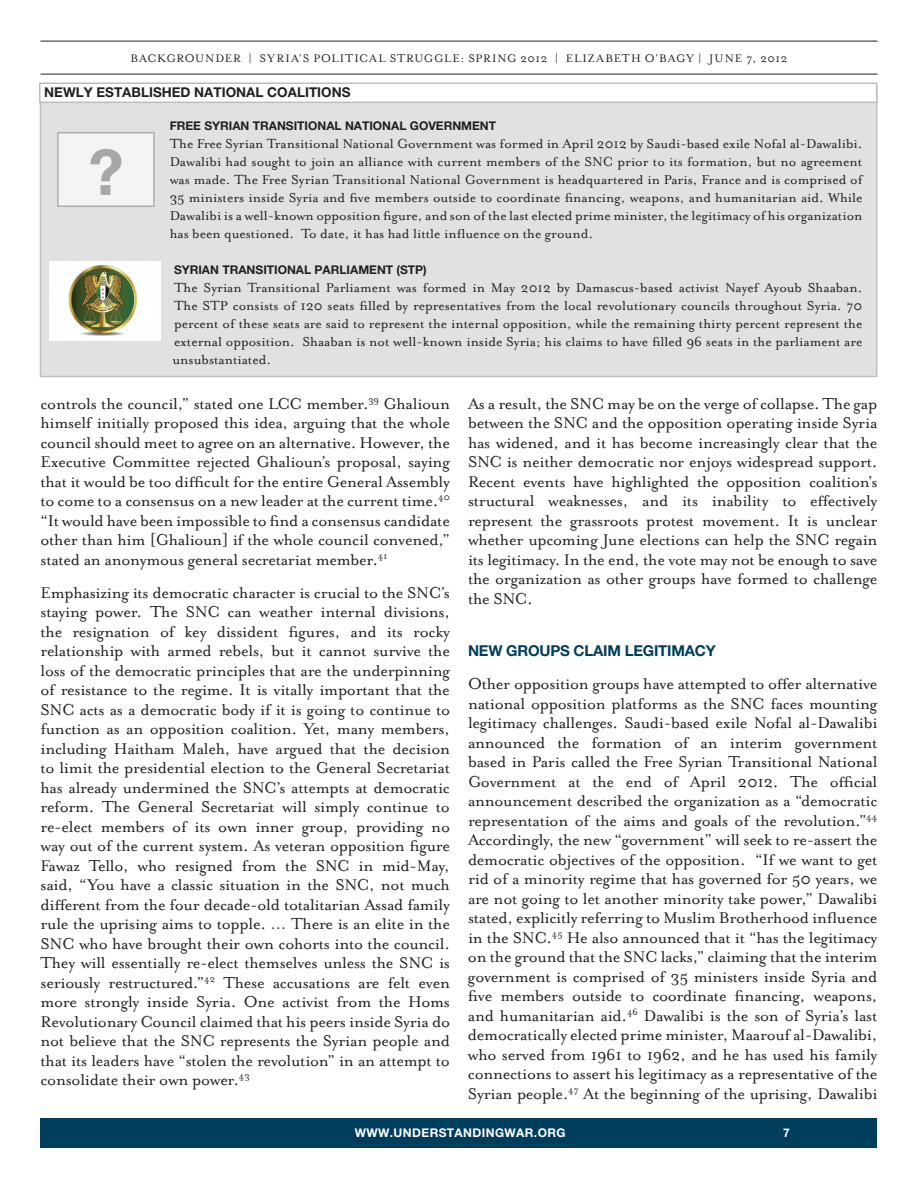
<style>
.page{position:relative;width:918px;height:1188px;background:#fff}
.page>*{position:absolute;margin:0;border:0;box-sizing:border-box;transform-origin:0 0}
.t1{font:700 63px "Helvetica Neue";color:#a7a7a7}
.t2{font:18px/19.5px "Mrs Eaves Roman";letter-spacing:-.015em;color:#231f20;text-align:justify}
.t3{font:15px/18px "Mrs Eaves Roman";color:#231f20;text-align:justify}
.t4{font:700 15px "Helvetica Neue";letter-spacing:-.015em;color:#003e5e}
.t5{font:700 13.5px "Helvetica Neue";color:#231f20}
.t6{font:12.75px "Mrs Eaves Roman";letter-spacing:.075em;color:#231f20}
.t7{font:700 12px "Helvetica Neue";color:#231f20}
.t8{font:700 12px "Helvetica Neue";letter-spacing:.035em;color:#fff}
</style>
<div class="page">
<div style="left:40px;top:1118px;width:838px;height:30px;background:#003e5e"></div>
<hr style="left:40px;top:41px;width:838px;height:1px;background:#231f20">
<hr style="left:40px;top:74px;width:838px;height:1px;background:#231f20">
<div style="left:40px;top:89px;width:837px;height:287px;background:#e0e1e0"></div>
<div style="left:40px;top:83px;width:837px;height:19px;background:#fff"></div>
<div style="left:39px;top:82px;width:839px;height:21px;border:2px solid #bcbdc0"></div>
<img style="left:50px;top:261px;width:110px;height:79px">
<div style="left:58px;top:133px;width:96px;height:73px;background:#f3f4f4"></div>
<div style="left:57px;top:132px;width:98px;height:75px;border:2px solid #acadb1"></div>
<p class="t6" style="left:131px;top:51px;width:10px">bac</p>
<p class="t6" style="left:157px;top:51px;width:192px">kgrounder | Syria’s politica</p>
<p class="t6" style="left:378px;top:51px;width:123px">l struggle: spring</p>
<p class="t6" style="left:520px;top:51px;width:268px">2012 | elizabeth O’Bagy | June 7, 2012</p>
<p class="t5" style="left:44px;top:84px;width:308px">NEWLY ESTABLISHED NATIONAL COALITIONS</p>
<h1 class="t1" style="left:88px;top:133px;width:37px">?</h1>
<p class="t7" style="left:170px;top:118px;width:328px">FREE SYRIAN TRANSITIONAL NATIONAL GOVERNMENT</p>
<p class="t3" style="left:170px;top:135px;width:694px">The Free Syrian Transitional National Government was formed in April 2012 by Saudi-based exile Nofal al-Dawalibi.<br>Dawalibi had sought to join an alliance with current members of the SNC prior to its formation, but no agreement was made. The Free Syrian Transitional National Government is headquartered in Paris, France and is comprised of 35 ministers inside Syria and five members outside to coordinate financing, weapons, and humanitarian aid. While Dawalibi is a well-known opposition figure, and son of the last elected prime minister, the legitimacy of his organization has been questioned. To date, it has had little influence on the ground.</p>
<p class="t7" style="left:174px;top:262px;width:254px">SYRIAN TRANSITIONAL PARLIAMENT (STP)</p>
<p class="t3" style="left:172px;top:279px;width:692px">The Syrian Transitional Parliament was formed in May 2012 by Damascus-based activist Nayef Ayoub Shaaban.<br>The STP consists of 120 seats filled by representatives from the local revolutionary councils throughout Syria. 70 percent of these seats are said to represent the internal opposition, while the remaining thirty percent represent the external opposition. Shaaban is not well-known inside Syria; his claims to have filled 96 seats in the parliament are unsubstantiated.</p>
<p class="t2" style="left:40px;top:394px;width:411px">controls the council,” stated one LCC member.<sup>39</sup> Ghalioun himself initially proposed this idea, arguing that the whole council should meet to agree on an alternative. However, the Executive Committee rejected Ghalioun’s proposal, saying that it would be too difficult for the entire General Assembly to come to a consensus on a new leader at the current time.<sup>40 </sup>“It would have been impossible to find a consensus candidate other than him [Ghalioun] if the whole council convened,” stated an anonymous general secretariat member.<sup>41</sup></p>
<p class="t2" style="left:41px;top:583px;width:411px">Emphasizing its democratic character is crucial to the SNC’s staying power. The SNC can weather internal divisions, the resignation of key dissident figures, and its rocky relationship with armed rebels, but it cannot survive the loss of the democratic principles that are the underpinning of resistance to the regime. It is vitally important that the SNC acts as a democratic body if it is going to continue to function as an opposition coalition. Yet, many members, including Haitham Maleh, have argued that the decision to limit the presidential election to the General Secretariat has already undermined the SNC’s attempts at democratic reform. The General Secretariat will simply continue to re-elect members of its own inner group, providing no way out of the current system. As veteran opposition figure Fawaz Tello, who resigned from the SNC in mid-May, said, “You have a classic situation in the SNC, not much different from the four decade-old totalitarian Assad family rule the uprising aims to topple. … There is an elite in the SNC who have brought their own cohorts into the council.<br>They will essentially re-elect themselves unless the SNC is seriously restructured.”<sup>42</sup> These accusations are felt even more strongly inside Syria. One activist from the Homs Revolutionary Council claimed that his peers inside Syria do not believe that the SNC represents the Syrian people and that its leaders have “stolen the revolution” in an attempt to consolidate their own power.<sup>43</sup></p>
<p class="t2" style="left:468px;top:394px;width:411px">As a result, the SNC may be on the verge of collapse. The gap between the SNC and the opposition operating inside Syria has widened, and it has become increasingly clear that the SNC is neither democratic nor enjoys widespread support.<br>Recent events have highlighted the opposition coalition’s structural weaknesses, and its inability to effectively represent the grassroots protest movement. It is unclear whether upcoming June elections can help the SNC regain its legitimacy. In the end, the vote may not be enough to save the organization as other groups have formed to challenge the SNC.</p>
<p class="t4" style="left:468px;top:642px;width:249px">NEW GROUPS CLAIM LEGITIMACY</p>
<p class="t2" style="left:468px;top:674px;width:411px">Other opposition groups have attempted to offer alternative national opposition platforms as the SNC faces mounting legitimacy challenges. Saudi-based exile Nofal al-Dawalibi announced the formation of an interim government based in Paris called the Free Syrian Transitional National Government at the end of April 2012. The official announcement described the organization as a “democratic representation of the aims and goals of the revolution.”<sup>44<br></sup>Accordingly, the new “government” will seek to re-assert the democratic objectives of the opposition. “If we want to get rid of a minority regime that has governed for 50 years, we are not going to let another minority take power,” Dawalibi stated, explicitly referring to Muslim Brotherhood influence in the SNC.<sup>45</sup> He also announced that it “has the legitimacy on the ground that the SNC lacks,” claiming that the interim government is comprised of 35 ministers inside Syria and five members outside to coordinate financing, weapons, and humanitarian aid.<sup>46</sup> Dawalibi is the son of Syria’s last democratically elected prime minister, Maarouf al-Dawalibi, who served from 1961 to 1962, and he has used his family connections to assert his legitimacy as a representative of the Syrian people.<sup>47</sup> At the beginning of the uprising, Dawalibi</p>
<p class="t8" style="left:355px;top:1126px;width:212px">WWW.UNDERSTANDINGWAR.ORG</p>
<p class="t8" style="left:783px;top:1126px;width:8px">7</p>
</div>
